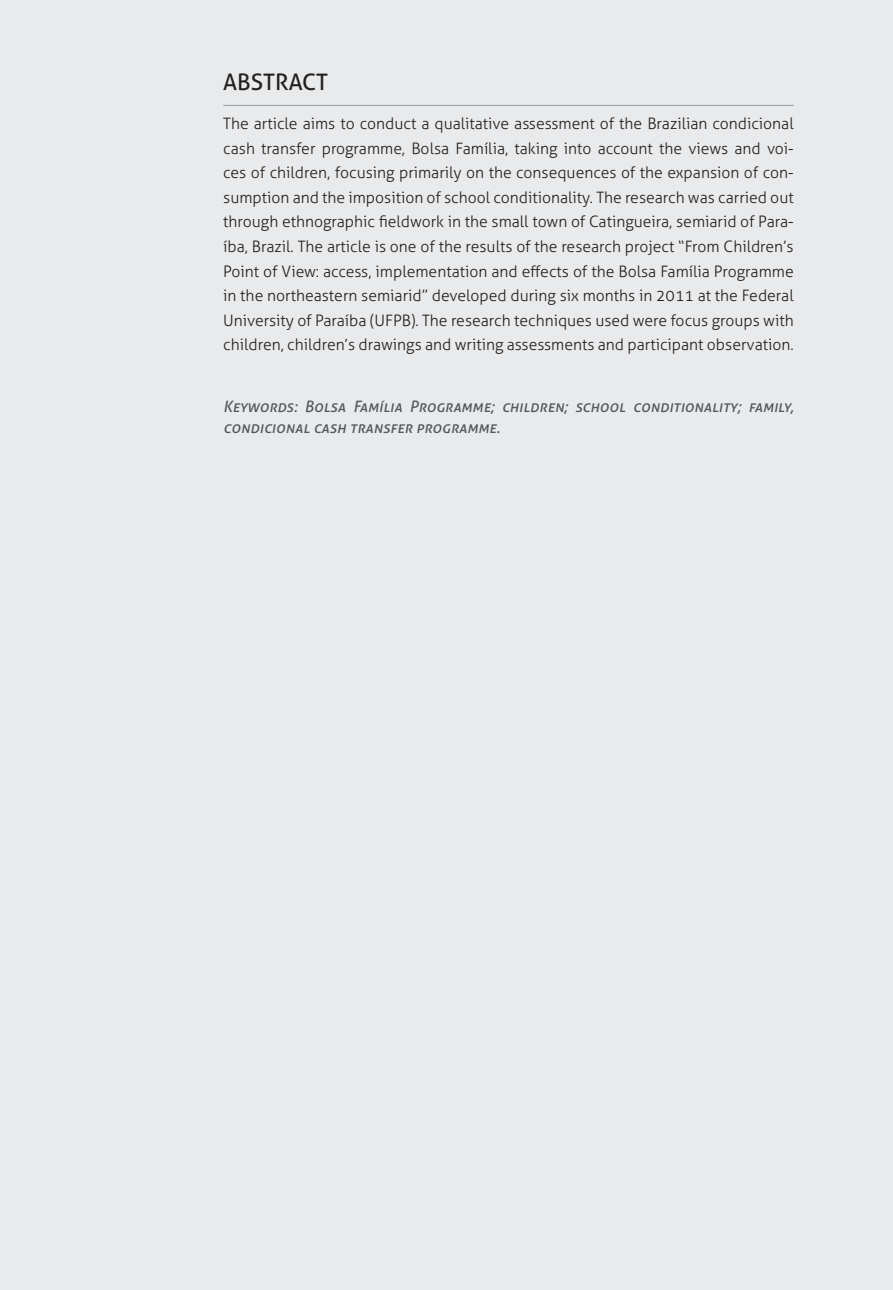
<style>
.page{position:relative;width:893px;height:1290px;background:#fff}
.page>*{position:absolute;margin:0;border:0;box-sizing:border-box;transform-origin:0 0}
.t1{font:22.75px "Aller";color:#231f20}
.t2{font:300 15.75px/24.5px "Aller";color:#231f20;text-align:justify}
.t3{font:italic 15.75px/21px "Aller";letter-spacing:.04em;color:#57585a}
</style>
<div class="page">
<div style="left:0;top:0;width:892px;height:1290px;background:#e9eaeb"></div>
<hr style="left:223px;top:105px;width:571px;height:1px;background:#939598">
<h1 class="t1" style="left:223px;top:68px;width:107px">ABSTRACT</h1>
<p class="t2" style="left:223px;top:112px;width:572px">The article aims to conduct a qualitative assessment of the Brazilian condicional cash transfer programme, Bolsa Família, taking into account the views and voi&shy;ces of children, focusing primarily on the consequences of the expansion of con&shy;sumption and the imposition of school conditionality. The research was carried out through ethnographic fieldwork in the small town of Catingueira, semiarid of Para&shy;íba, Brazil. The article is one of the results of the research project “From Children’s Point of View: access, implementation and effects of the Bolsa Família Programme in the northeastern semiarid” developed during six months in 2011 at the Federal University of Paraíba (UFPB). The research techniques used were focus groups with children, children’s drawings and writing assessments and participant observation.</p>
<p class="t3" style="left:223px;top:396px;width:572px">Keywords: Bolsa Família Programme; children; school conditionality; family, condicional cash transfer programme.</p>
</div>
